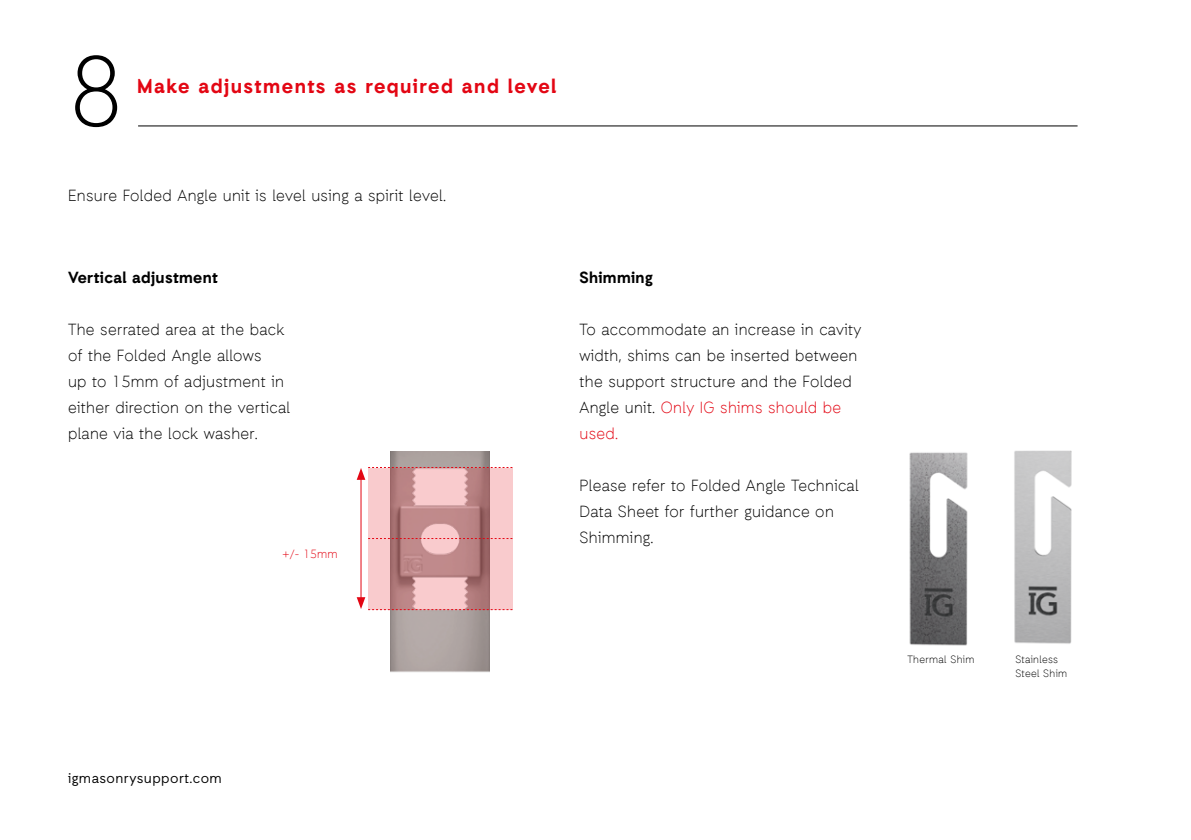
<style>
.page{position:relative;width:1191px;height:840px;background:#fff}
.page>*{position:absolute;margin:0;border:0;box-sizing:border-box;transform-origin:0 0}
.t1{font:300 100px "Auxilia";color:#000}
.t2{font:700 20px "Auxilia";letter-spacing:.07em;color:#e30613}
.t3{font:300 16px/26px "Auxilia";letter-spacing:.02em;color:#000}
.t4{font:700 16px "Auxilia";letter-spacing:.02em;color:#000}
.t5{font:14px "Auxilia";letter-spacing:.03em;color:#000}
.t6{font:300 11.8px "Auxilia";color:#e30613}
.t7{font:300 10.4px/13.6px "Auxilia";letter-spacing:.03em;color:#000}
.s1{color:#e30613}
</style>
<div class="page">
<hr style="left:138px;top:125px;width:939px;height:1px;background:#000">
<img style="left:909px;top:452px;width:59px;height:194px">
<img style="left:1014px;top:450px;width:58px;height:194px">
<img style="left:391px;top:451px;width:98px;height:221px">
<svg style="left:368px;top:479px;width:144px;height:118px;background:#d5a2a4"></svg>
<svg style="left:368px;top:537px;width:144px;height:1px"></svg>
<hr style="left:361px;top:476px;width:1px;height:124px;background:#e30613">
<svg style="left:357px;top:467px;width:155px;height:12px;background:#e0a8aa"></svg>
<svg style="left:357px;top:597px;width:155px;height:12px;background:#e2afb1"></svg>
<h1 class="t1" style="left:68px;top:31px;width:58px">8</h1>
<p class="t2" style="left:137px;top:73px;width:421px">Make adjustments as required and level</p>
<p class="t3" style="left:68px;top:182px;width:379px">Ensure Folded Angle unit is level using a spirit level.</p>
<p class="t4" style="left:68px;top:267px;width:151px">Vertical adjustment</p>
<p class="t3" style="left:68px;top:316px;width:224px">The serrated area at the back of the Folded Angle allows<br>up to 15mm of adjustment in either direction on the vertical plane via the lock washer.</p>
<p class="t6" style="left:283px;top:546px;width:57px">+/- 15mm</p>
<p class="t4" style="left:579px;top:267px;width:75px">Shimming</p>
<p class="t3" style="left:579px;top:316px;width:283px">To accommodate an increase in cavity width, shims can be inserted between the support structure and the Folded<br>Angle unit. <span class="s1">Only IG shims should be used.</span></p>
<p class="t3" style="left:579px;top:472px;width:281px">Please refer to Folded Angle Technical<br>Data Sheet for further guidance on<br>Shimming.</p>
<p class="t5" style="left:68px;top:769px;width:155px">igmasonrysupport.com</p>
<p class="t7" style="left:907px;top:652px;width:68px">Thermal Shim</p>
<p class="t7" style="left:1015px;top:652px;width:53px">Stainless<br>Steel Shim</p>
</div>
